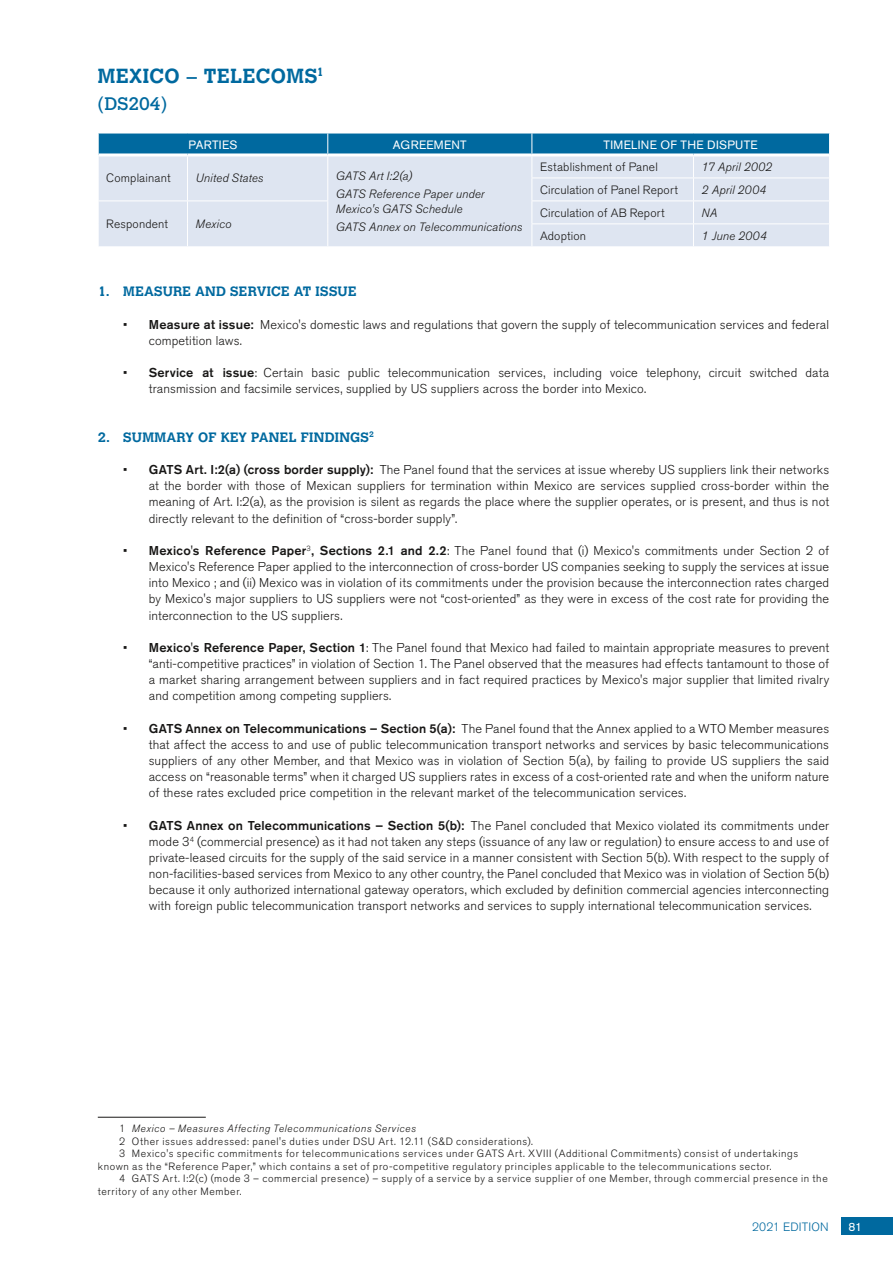
<style>
.page{position:relative;width:893px;height:1263px;background:#fff}
.page>*{position:absolute;margin:0;border:0;box-sizing:border-box;transform-origin:0 0}
.head1{font:700 20.25px "Calvert MT Std";letter-spacing:.02em;color:#00699f}
.head2{font:18px "Calvert MT Std";color:#00699f}
.head3{font:700 13.5px "Calvert MT Std";letter-spacing:.02em;color:#00699f}
.body_texte{font:300 12.75px/16.2px "Akzidenz Grotesk BE";letter-spacing:.01em;color:#181716;text-align:justify}
.tab_roman{font:italic 300 12px/14.4px "Akzidenz Grotesk BE";letter-spacing:.01em;color:#181716}
.tab_roman-2{font:300 12px "Akzidenz Grotesk BE";letter-spacing:.01em;color:#181716}
.tab_head1{font:12px "Akzidenz Grotesk BE";letter-spacing:.025em;color:#fff}
.t1{font:300 12px "Akzidenz Grotesk BE";letter-spacing:.015em;color:#00699f}
.footnotes{font:300 10.5px/12.6px "Akzidenz Grotesk BE";letter-spacing:.055em;color:#181716}
.footnotes-2{font:italic 300 10.5px "Akzidenz Grotesk BE";letter-spacing:.055em;color:#181716}
.s1{font-weight:500}
.s2{font-style:normal}
</style>
<div class="page">
<div style="left:841px;top:1218px;width:52px;height:17px;background:#00699f"></div>
<svg style="left:98px;top:133px;width:732px;height:113px;background:#b8d0e3"></svg>
<hr style="left:187px;top:133px;width:141px;height:1px;background:#fff">
<hr style="left:328px;top:133px;width:204px;height:1px;background:#fff">
<hr style="left:532px;top:133px;width:161px;height:1px;background:#fff">
<hr style="left:693px;top:133px;width:137px;height:1px;background:#fff">
<hr style="left:99px;top:153px;width:88px;height:3px;background:#fff">
<hr style="left:187px;top:153px;width:141px;height:3px;background:#fff">
<hr style="left:328px;top:153px;width:204px;height:3px;background:#fff">
<hr style="left:532px;top:153px;width:161px;height:3px;background:#fff">
<hr style="left:693px;top:153px;width:136px;height:3px;background:#fff">
<hr style="left:98px;top:1117px;width:108px;height:1px;background:#181716">
<p class="head1" style="left:98px;top:63px;width:227px">MEXICO – TELECOMS<sup>1</sup></p>
<p class="head2" style="left:98px;top:93px;width:71px">(DS204)</p>
<p class="tab_head1" style="left:188px;top:137px;width:50px">PARTIES</p>
<p class="tab_head1" style="left:393px;top:137px;width:75px">AGREEMENT</p>
<p class="tab_head1" style="left:604px;top:137px;width:156px">TIMELINE OF THE DISPUTE</p>
<p class="tab_roman-2" style="left:106px;top:172px;width:66px">Complainant</p>
<p class="tab_roman" style="left:196px;top:171px;width:69px">United States</p>
<p class="tab_roman" style="left:336px;top:168px;width:78px">GATS Art I:2(a)</p>
<p class="tab_roman" style="left:336px;top:187px;width:150px">GATS Reference Paper under<br>Mexico's GATS Schedule</p>
<p class="tab_roman" style="left:336px;top:220px;width:188px">GATS Annex on Telecommunications</p>
<p class="tab_roman-2" style="left:540px;top:160px;width:119px">Establishment of Panel</p>
<p class="tab_roman" style="left:702px;top:160px;width:72px">17 April 2002</p>
<p class="tab_roman-2" style="left:540px;top:183px;width:139px">Circulation of Panel Report</p>
<p class="tab_roman" style="left:702px;top:183px;width:66px">2 April 2004</p>
<p class="tab_roman-2" style="left:540px;top:206px;width:126px">Circulation of AB Report</p>
<p class="tab_roman" style="left:702px;top:206px;width:17px">NA</p>
<p class="tab_roman-2" style="left:540px;top:229px;width:47px">Adoption</p>
<p class="tab_roman" style="left:702px;top:229px;width:67px">1 June 2004</p>
<p class="tab_roman-2" style="left:106px;top:217px;width:63px">Respondent</p>
<p class="tab_roman" style="left:196px;top:217px;width:37px">Mexico</p>
<p class="head3" style="left:98px;top:283px;width:260px">1. MEASURE AND SERVICE AT ISSUE</p>
<p class="body_texte" style="left:149px;top:316px;width:682px;text-indent:-26px">• <span class="s1">Measure at issue:</span> Mexico's domestic laws and regulations that govern the supply of telecommunication services and federal competition laws.</p>
<p class="body_texte" style="left:149px;top:365px;width:682px;text-indent:-26px">• <span class="s1">Service at issue</span>: Certain basic public telecommunication services, including voice telephony, circuit switched data transmission and facsimile services, supplied by US suppliers across the border into Mexico.</p>
<p class="head3" style="left:98px;top:428px;width:278px">2. SUMMARY OF KEY PANEL FINDINGS<sup>2</sup></p>
<p class="body_texte" style="left:149px;top:462px;width:682px;text-indent:-26px">• <span class="s1">GATS Art. I:2(a) (cross border supply):</span> The Panel found that the services at issue whereby US suppliers link their networks at the border with those of Mexican suppliers for termination within Mexico are services supplied cross-border within the meaning of Art. I:2(a), as the provision is silent as regards the place where the supplier operates, or is present, and thus is not directly relevant to the definition of “cross-border supply”.</p>
<p class="body_texte" style="left:149px;top:543px;width:682px;text-indent:-26px">• <span class="s1">Mexico's Reference Paper</span><sup>3</sup><span class="s1">, Sections 2.1 and 2.2</span>: The Panel found that (i) Mexico's commitments under Section 2 of Mexico's Reference Paper applied to the interconnection of cross-border US companies seeking to supply the services at issue into Mexico ; and (ii) Mexico was in violation of its commitments under the provision because the interconnection rates charged by Mexico's major suppliers to US suppliers were not “cost-oriented” as they were in excess of the cost rate for providing the interconnection to the US suppliers.</p>
<p class="body_texte" style="left:149px;top:640px;width:682px;text-indent:-26px">• <span class="s1">Mexico's Reference Paper, Section 1</span>: The Panel found that Mexico had failed to maintain appropriate measures to prevent “anti-competitive practices” in violation of Section 1. The Panel observed that the measures had effects tantamount to those of a market sharing arrangement between suppliers and in fact required practices by Mexico's major supplier that limited rivalry and competition among competing suppliers.</p>
<p class="body_texte" style="left:149px;top:720px;width:682px;text-indent:-26px">• <span class="s1">GATS Annex on Telecommunications – Section 5(a):</span> The Panel found that the Annex applied to a WTO Member measures that affect the access to and use of public telecommunication transport networks and services by basic telecommunications suppliers of any other Member, and that Mexico was in violation of Section 5(a), by failing to provide US suppliers the said access on “reasonable terms” when it charged US suppliers rates in excess of a cost-oriented rate and when the uniform nature of these rates excluded price competition in the relevant market of the telecommunication services.</p>
<p class="body_texte" style="left:149px;top:817px;width:682px;text-indent:-26px">• <span class="s1">GATS Annex on Telecommunications – Section 5(b):</span> The Panel concluded that Mexico violated its commitments under mode 3<sup>4</sup> (commercial presence) as it had not taken any steps (issuance of any law or regulation) to ensure access to and use of private-leased circuits for the supply of the said service in a manner consistent with Section 5(b). With respect to the supply of non-facilities-based services from Mexico to any other country, the Panel concluded that Mexico was in violation of Section 5(b) because it only authorized international gateway operators, which excluded by definition commercial agencies interconnecting with foreign public telecommunication transport networks and services to supply international telecommunication services.</p>
<p class="footnotes-2" style="left:119px;top:1122px;width:298px"><span class="s2">1</span> Mexico – Measures Affecting Telecommunications Services</p>
<p class="footnotes" style="left:119px;top:1135px;width:415px">2 Other issues addressed: panel's duties under DSU Art. 12.11 (S&amp;D considerations).</p>
<p class="footnotes" style="left:98px;top:1147px;width:702px;text-indent:21px">3 Mexico's specific commitments for telecommunications services under GATS Art. XVIII (Additional Commitments) consist of undertakings known as the “Reference Paper,” which contains a set of pro-competitive regulatory principles applicable to the telecommunications sector.</p>
<p class="footnotes" style="left:98px;top:1172px;width:731px;text-indent:21px">4 GATS Art. I:2(c) (mode 3 – commercial presence) – supply of a service by a service supplier of one Member, through commercial presence in the territory of any other Member.</p>
<p class="t1" style="left:752px;top:1220px;width:78px">2021 EDITION</p>
<p class="tab_head1" style="left:848px;top:1220px;width:15px">81</p>
</div>
